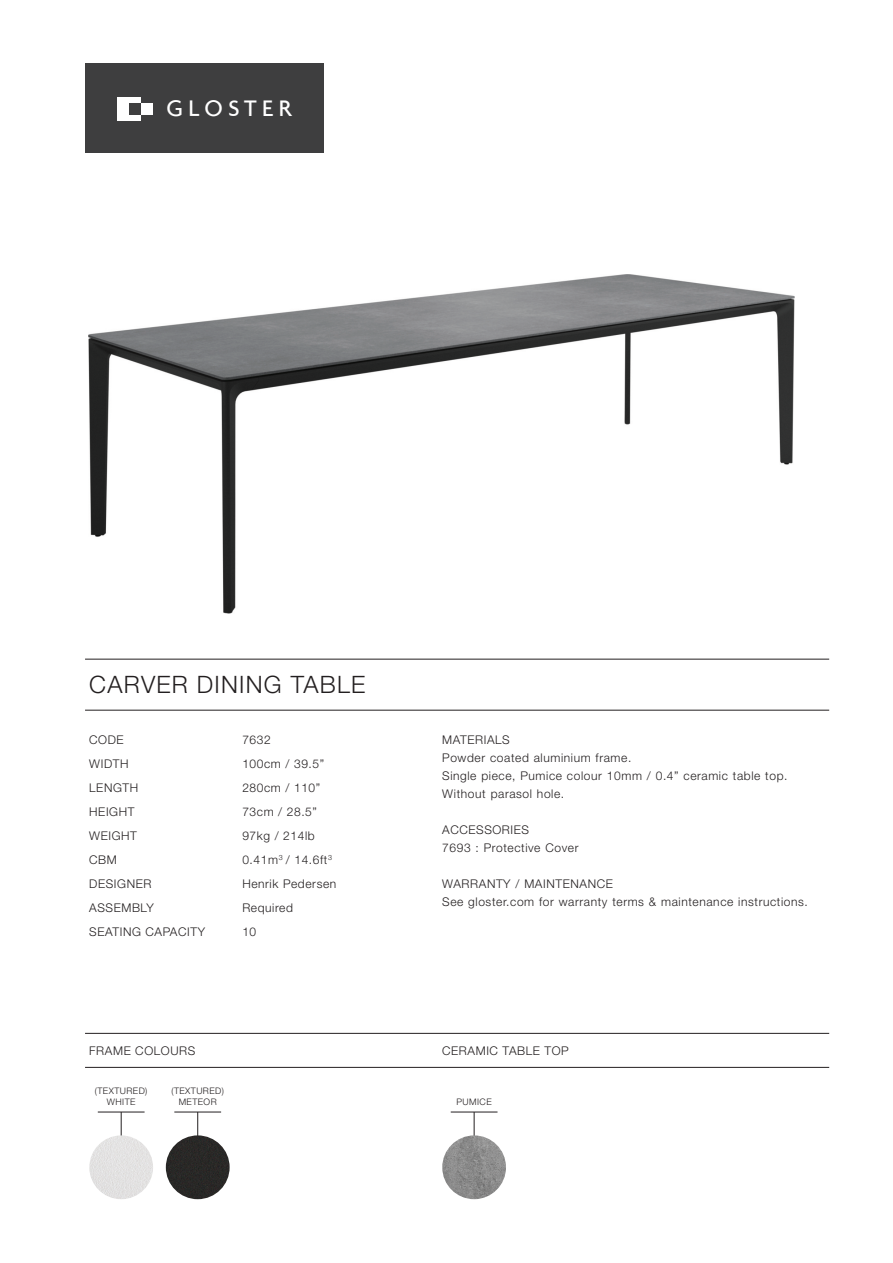
<style>
.page{position:relative;width:893px;height:1263px;background:#fff}
.page>*{position:absolute;margin:0;border:0;box-sizing:border-box;transform-origin:0 0}
.t1{font:500 24.3px "Agenda";letter-spacing:.225em;color:#fff}
.t2{font:300 24px "Helvetica Neue LT Std";letter-spacing:.05em;color:#231f20}
.t3{font:300 12px/24px "Helvetica Neue LT Std";letter-spacing:.05em;color:#231f20}
.t4{font:300 9px/10.8px "Helvetica Neue LT Std";letter-spacing:.05em;color:#231f20;text-align:center}
</style>
<div class="page">
<img style="left:88px;top:274px;width:707px;height:340px">
<hr style="left:85px;top:659px;width:744px;height:1px;background:#231f20">
<hr style="left:85px;top:710px;width:744px;height:1px;background:#231f20">
<hr style="left:85px;top:1067px;width:744px;height:1px;background:#231f20">
<hr style="left:85px;top:1033px;width:744px;height:1px;background:#231f20">
<div style="left:85px;top:64px;width:238px;height:89px;background:#3e3e3f"></div>
<svg style="left:474px;top:1113px;width:1px;height:22px"></svg>
<img style="left:442px;top:1135px;width:64px;height:64px;border-radius:50%">
<hr style="left:451px;top:1112px;width:46px;height:1px;background:#231f20">
<svg style="left:121px;top:1113px;width:1px;height:22px"></svg>
<div style="left:89px;top:1135px;width:64px;height:64px;background:#e3e2e2;border-radius:50%"></div>
<hr style="left:98px;top:1112px;width:47px;height:1px;background:#231f20">
<svg style="left:197px;top:1113px;width:1px;height:22px"></svg>
<div style="left:166px;top:1135px;width:64px;height:64px;background:#292826;border-radius:50%"></div>
<hr style="left:174px;top:1112px;width:47px;height:1px;background:#231f20">
<img style="left:117px;top:97px;width:35px;height:23px">
<h1 class="t1" style="left:166px;top:94px;width:126px">GLOSTER</h1>
<h2 class="t2" style="left:89px;top:676px;width:278px">CARVER DINING TABLE</h2>
<p class="t3" style="left:89px;top:729px;width:117px">CODE<br>WIDTH<br>LENGTH<br>HEIGHT<br>WEIGHT<br>CBM<br>DESIGNER<br>ASSEMBLY<br>SEATING CAPACITY</p>
<p class="t3" style="left:242px;top:729px;width:95px">7632<br>100cm / 39.5”<br>280cm / 110”<br>73cm / 28.5”<br>97kg / 214lb<br>0.41m<sup>3</sup> / 14.6ft<sup>3<br></sup>Henrik Pedersen<br>Required<br>10</p>
<p class="t3" style="left:442px;top:732px;width:347px;line-height:18px">MATERIALS<br>Powder coated aluminium frame.<br>Single piece, Pumice colour 10mm / 0.4” ceramic table top.<br>Without parasol hole.</p>
<p class="t3" style="left:442px;top:822px;width:138px;line-height:18px">ACCESSORIES<br>7693 : Protective Cover</p>
<p class="t3" style="left:442px;top:876px;width:367px;line-height:18px">WARRANTY / MAINTENANCE<br>See gloster.com for warranty terms &amp; maintenance instructions.</p>
<p class="t3" style="left:89px;top:1039px;width:108px">FRAME COLOURS</p>
<p class="t3" style="left:442px;top:1039px;width:128px">CERAMIC TABLE TOP</p>
<p class="t4" style="left:95px;top:1087px;width:54px">(TEXTURED)<br>WHITE</p>
<p class="t4" style="left:171px;top:1087px;width:54px">(TEXTURED)<br>METEOR</p>
<p class="t4" style="left:456px;top:1097px;width:37px">PUMICE</p>
</div>
